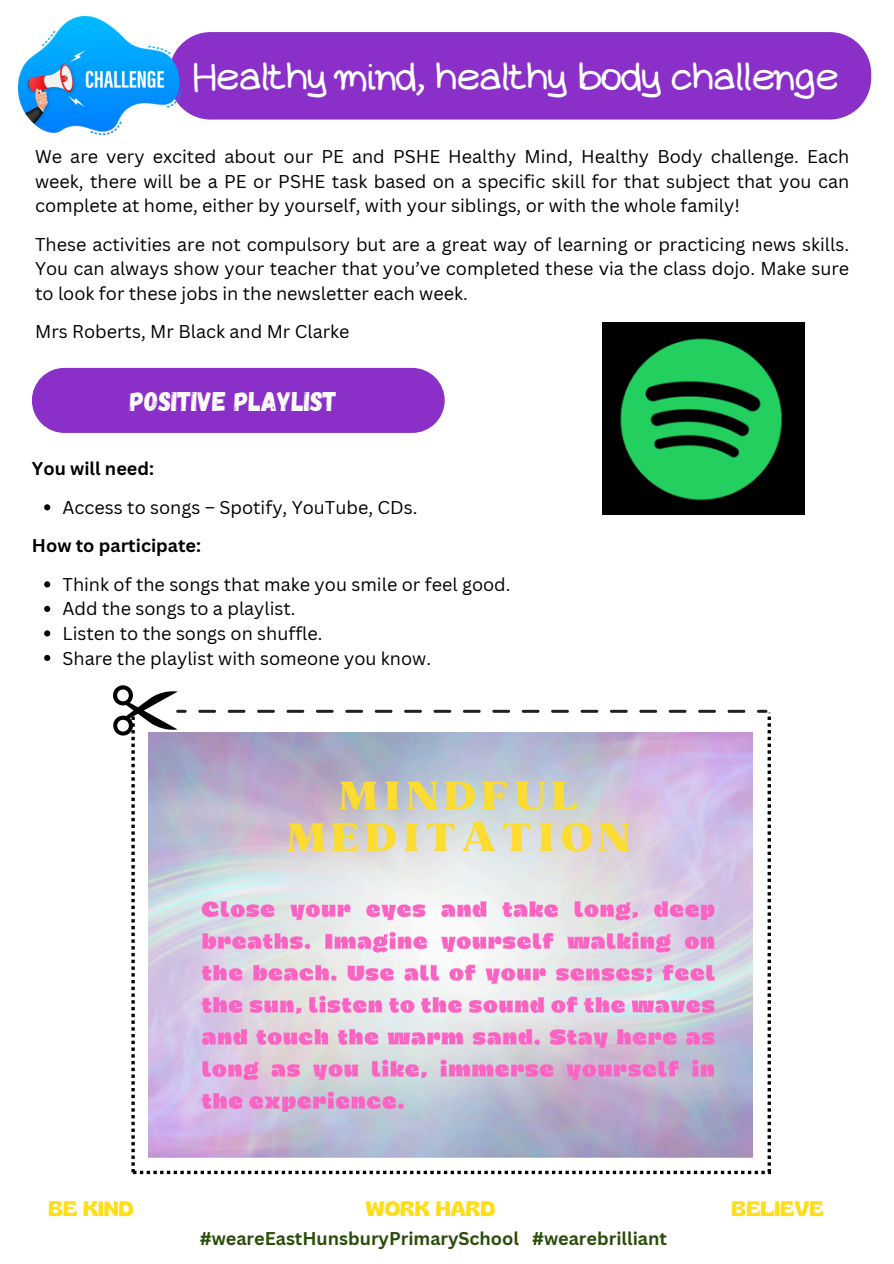
<style>
.page{position:relative;width:894px;height:1264px;background:#fff}
.page>*{position:absolute;margin:0;border:0;box-sizing:border-box;transform-origin:0 0}
.t1{font:36px "Aka Acid GR Diary Girl";color:#fff}
.t2{font:27px "Gagalin";color:#fff}
.t3{font:600 21px "Gliker";color:#ffde17}
.t4{font:18px/24.5px "Canva Sans";color:#000;text-align:justify}
.t5{font:700 18px "Canva Sans";color:#2a4c09}
.t6{font:700 18px "Canva Sans";color:#000}
</style>
<div class="page">
<div style="left:181px;top:32px;width:689px;height:88px;background:#8b2fc9"></div>
<img style="left:18px;top:17px;width:163px;height:118px">
<div style="left:32px;top:368px;width:412px;height:65px;background:#8b2fc9"></div>
<svg style="left:44px;top:504px;width:6px;height:6px"></svg>
<svg style="left:44px;top:581px;width:6px;height:6px"></svg>
<svg style="left:44px;top:606px;width:6px;height:6px"></svg>
<svg style="left:44px;top:630px;width:6px;height:6px"></svg>
<svg style="left:44px;top:655px;width:6px;height:6px"></svg>
<svg style="left:113px;top:685px;width:657px;height:489px"></svg>
<img style="left:149px;top:732px;width:603px;height:425px">
<img style="left:602px;top:322px;width:202px;height:193px">
<p class="t1" style="left:192px;top:58px;width:647px">Healthy mind, healthy body challenge</p>
<p class="t4" style="left:35px;top:144px;width:815px">We are very excited about our PE and PSHE Healthy Mind, Healthy Body challenge. Each week, there will be a PE or PSHE task based on a specific skill for that subject that you can complete at home, either by yourself, with your siblings, or with the whole family!</p>
<p class="t4" style="left:35px;top:231px;width:815px">These activities are not compulsory but are a great way of learning or practicing news skills.<br>You can always show your teacher that you’ve completed these via the class dojo. Make sure to look for these jobs in the newsletter each week.</p>
<p class="t4" style="left:35px;top:319px;width:316px">Mrs Roberts, Mr Black and Mr Clarke</p>
<h2 class="t2" style="left:130px;top:384px;width:163px">POSITIVE PLAY</h2>
<p class="t2" style="left:111px;top:386px;width:227px">HAND TAP GAMELIST</p>
<h2 class="t6" style="left:32px;top:456px;width:124px">You will need:</h2>
<h4 class="t4" style="left:62px;top:494px;width:356px">Access to songs – Spotify, YouTube, CDs.</h4>
<p class="t6" style="left:32px;top:533px;width:171px">How to participate:</p>
<h4 class="t4" style="left:62px;top:571px;width:449px">Think of the songs that make you smile or feel good.</h4>
<p class="t4" style="left:62px;top:596px;width:235px">Add the songs to a playlist.</p>
<p class="t4" style="left:62px;top:620px;width:261px">Listen to the songs on shuffle.</p>
<p class="t4" style="left:62px;top:645px;width:370px">Share the playlist with someone you know.</p>
<p class="t3" style="left:48px;top:1195px;width:87px">BE KIND</p>
<h3 class="t3" style="left:366px;top:1195px;width:131px">WORK HARD</h3>
<h3 class="t3" style="left:731px;top:1195px;width:94px">BELIEVE</h3>
<h4 class="t5" style="left:200px;top:1225px;width:468px">#weareEastHunsburyPrimarySchool #wearebrilliant</h4>
</div>
